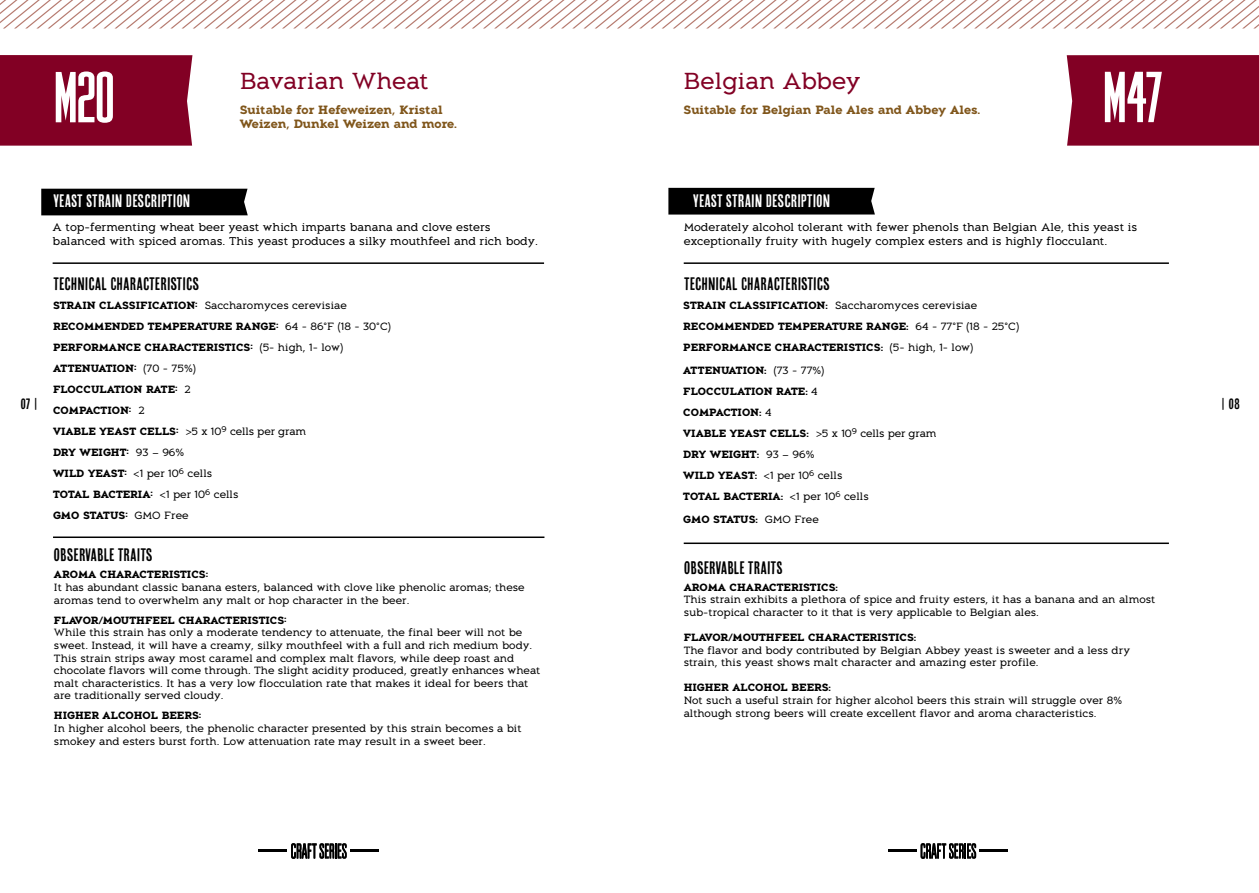
<style>
.page{position:relative;width:1259px;height:893px;background:#fff}
.page>*{position:absolute;margin:0;border:0;box-sizing:border-box;transform-origin:0 0}
.t1{font:77.1px "Los Alamos Pro Fat Man";letter-spacing:.01em;color:#fff}
.t2{font:23.1px "Aeron";color:#820024}
.t3{font:18px "Cheap Pine Sans";color:#000}
.t4{font:18px "Cheap Pine Sans";color:#fff}
.t5{font:15px "Cheap Pine Sans";color:#000}
.t6{font:700 12px "Aeron";color:#80561b}
.t7{font:11.25px/13.5px "Aeron";color:#000}
.t8{font:10.5px/12.6px "Aeron";color:#000}
.t9{font:700 10.5px/21px "Aeron";color:#000}
.s1{font-weight:400}
</style>
<div class="page">
<div style="left:0;top:55px;width:192px;height:91px;background:#820024"></div>
<svg style="left:258px;top:843px;width:120px;height:16px"></svg>
<svg style="left:0;top:0;width:1259px;height:29px"></svg>
<svg style="left:888px;top:843px;width:120px;height:16px"></svg>
<div style="left:668px;top:188px;width:207px;height:27px;background:#000"></div>
<hr style="left:684px;top:262px;width:485px;height:2px;background:#000">
<hr style="left:684px;top:542px;width:485px;height:2px;background:#000">
<div style="left:1066px;top:55px;width:193px;height:91px;background:#820024"></div>
<div style="left:41px;top:189px;width:207px;height:26px;background:#000"></div>
<hr style="left:53px;top:262px;width:491px;height:2px;background:#000">
<hr style="left:53px;top:536px;width:491px;height:2px;background:#000">
<h1 class="t1" style="left:54px;top:52px;width:61px">M20</h1>
<h2 class="t2" style="left:240px;top:67px;width:190px">Bavarian Wheat</h2>
<p class="t6" style="left:240px;top:102px;width:204px">Suitable for Hefeweizen, Kristal</p>
<p class="t6" style="left:240px;top:117px;width:219px">Weizen, Dunkel Weizen and more.</p>
<h3 class="t5" style="left:20px;top:395px;width:19px">07 |</h3>
<h3 class="t4" style="left:53px;top:191px;width:139px">YEAST STRAIN DESCRIPTION</h3>
<p class="t7" style="left:53px;top:221px;width:487px">A top-fermenting wheat beer yeast which imparts banana and clove esters balanced with spiced aromas. This yeast produces a silky mouthfeel and rich body.</p>
<h3 class="t3" style="left:53px;top:274px;width:148px">TECHNICAL CHARACTERISTICS</h3>
<p class="t9" style="left:53px;top:295px;width:339px">STRAIN CLASSIFICATION: <span class="s1">Saccharomyces cerevisiae<br></span>RECOMMENDED TEMPERATURE RANGE: <span class="s1">64 - 86°F (18 - 30°C)<br></span>PERFORMANCE CHARACTERISTICS: <span class="s1">(5- high, 1- low)<br></span>ATTENUATION: <span class="s1">(70 - 75%)<br></span>FLOCCULATION RATE: <span class="s1">2<br></span>COMPACTION: <span class="s1">2<br></span>VIABLE YEAST CELLS: <span class="s1">&gt;5 x 10</span><sup>9</sup> <span class="s1">cells per gram<br></span>DRY WEIGHT: <span class="s1">93 – 96%<br></span>WILD YEAST: <span class="s1">&lt;1 per 10</span><sup>6</sup> <span class="s1">cells<br></span>TOTAL BACTERIA: <span class="s1">&lt;1 per 10</span><sup>6</sup> <span class="s1">cells<br></span>GMO STATUS: <span class="s1">GMO Free</span></p>
<h3 class="t3" style="left:53px;top:545px;width:101px">OBSERVABLE TRAITS</h3>
<p class="t9" style="left:54px;top:564px;width:156px">AROMA CHARACTERISTICS:</p>
<p class="t8" style="left:54px;top:581px;width:472px">It has abundant classic banana esters, balanced with clove like phenolic aromas; these aromas tend to overwhelm any malt or hop character in the beer.</p>
<p class="t9" style="left:54px;top:610px;width:234px">FLAVOR/MOUTHFEEL CHARACTERISTICS:</p>
<p class="t8" style="left:54px;top:626px;width:488px">While this strain has only a moderate tendency to attenuate, the final beer will not be sweet. Instead, it will have a creamy, silky mouthfeel with a full and rich medium body.<br>This strain strips away most caramel and complex malt flavors, while deep roast and chocolate flavors will come through. The slight acidity produced, greatly enhances wheat malt characteristics. It has a very low flocculation rate that makes it ideal for beers that are traditionally served cloudy.</p>
<p class="t9" style="left:54px;top:705px;width:149px">HIGHER ALCOHOL BEERS:</p>
<p class="t8" style="left:54px;top:722px;width:469px">In higher alcohol beers, the phenolic character presented by this strain becomes a bit smokey and esters burst forth. Low attenuation rate may result in a sweet beer.</p>
<h2 class="t2" style="left:683px;top:67px;width:179px">Belgian Abbey</h2>
<p class="t6" style="left:683px;top:102px;width:298px">Suitable for Belgian Pale Ales and Abbey Ales.</p>
<h3 class="t4" style="left:693px;top:191px;width:139px">YEAST STRAIN DESCRIPTION</h3>
<h1 class="t1" style="left:1103px;top:52px;width:59px">M47</h1>
<p class="t7" style="left:684px;top:221px;width:455px">Moderately alcohol tolerant with fewer phenols than Belgian Ale, this yeast is exceptionally fruity with hugely complex esters and is highly flocculant.</p>
<h3 class="t3" style="left:684px;top:274px;width:148px">TECHNICAL CHARACTERISTICS</h3>
<p class="t9" style="left:683px;top:295px;width:337px">STRAIN CLASSIFICATION: <span class="s1">Saccharomyces cerevisiae<br></span>RECOMMENDED TEMPERATURE RANGE: <span class="s1">64 - 77°F (18 - 25°C)<br></span>PERFORMANCE CHARACTERISTICS: <span class="s1">(5- high, 1- low)</span></p>
<p class="t9" style="left:683px;top:360px;width:255px">ATTENUATION: <span class="s1">(73 - 77%)<br></span>FLOCCULATION RATE: <span class="s1">4<br></span>COMPACTION: <span class="s1">4<br></span>VIABLE YEAST CELLS: <span class="s1">&gt;5 x 10</span><sup>9</sup> <span class="s1">cells per gram<br></span>DRY WEIGHT: <span class="s1">93 – 96%<br></span>WILD YEAST: <span class="s1">&lt;1 per 10</span><sup>6</sup> <span class="s1">cells<br></span>TOTAL BACTERIA: <span class="s1">&lt;1 per 10</span><sup>6</sup> <span class="s1">cells</span></p>
<p class="t9" style="left:683px;top:509px;width:137px">GMO STATUS: <span class="s1">GMO Free</span></p>
<h3 class="t3" style="left:684px;top:557px;width:101px">OBSERVABLE TRAITS</h3>
<p class="t9" style="left:684px;top:576px;width:156px">AROMA CHARACTERISTICS:</p>
<p class="t8" style="left:684px;top:593px;width:473px">This strain exhibits a plethora of spice and fruity esters, it has a banana and an almost sub-tropical character to it that is very applicable to Belgian ales.</p>
<p class="t9" style="left:684px;top:627px;width:234px">FLAVOR/MOUTHFEEL CHARACTERISTICS:</p>
<p class="t8" style="left:684px;top:644px;width:448px">The flavor and body contributed by Belgian Abbey yeast is sweeter and a less dry strain, this yeast shows malt character and amazing ester profile.</p>
<p class="t9" style="left:684px;top:677px;width:149px">HIGHER ALCOHOL BEERS:</p>
<p class="t8" style="left:684px;top:694px;width:440px">Not such a useful strain for higher alcohol beers this strain will struggle over 8% although strong beers will create excellent flavor and aroma characteristics.</p>
<h3 class="t5" style="left:1221px;top:395px;width:20px">| 08</h3>
</div>
